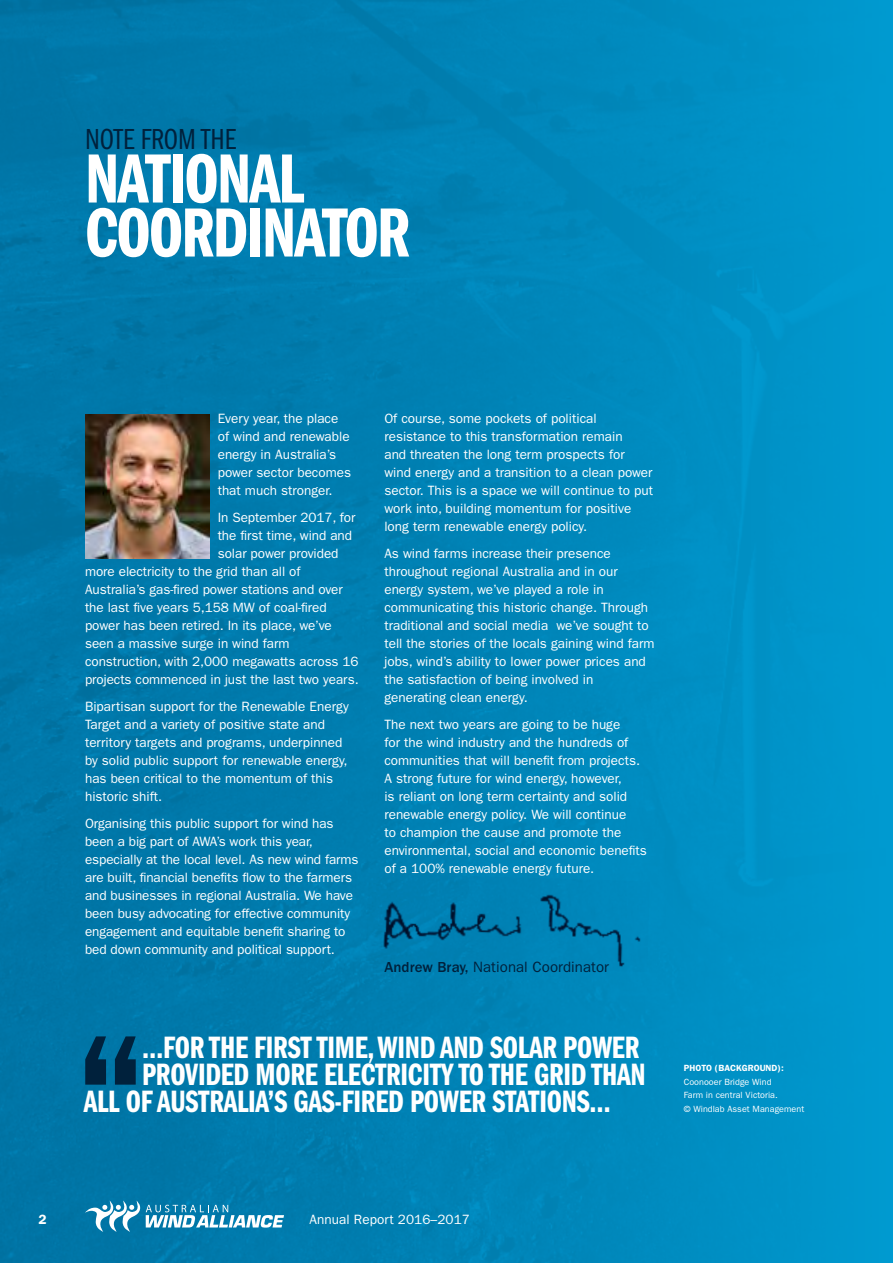
<style>
.page{position:relative;width:893px;height:1263px;background:#fff}
.page>*{position:absolute;margin:0;border:0;box-sizing:border-box;transform-origin:0 0}
.t1{font:72px/54px "ITC Franklin Gothic Std Dm Cp";letter-spacing:-.025em;color:#fff}
.t2{font:31.95px "ITC Franklin Gothic Std Dm Cp";letter-spacing:-.01em;color:#fff}
.t3{font:30px "ITC Franklin Gothic Std Bk Cp";color:#00213c}
.t4{font:15px "ITC Franklin Gothic Std";letter-spacing:.005em;color:#00213c}
.t5{font:13.5px/18px "ITC Franklin Gothic Std";color:#fff}
.t6{font:600 13.5px "ITC Franklin Gothic Std";color:#fff}
.t7{font:9px/13.5px "ITC Franklin Gothic Std";letter-spacing:.005em;color:#fff}
.t8{font:600 9px "ITC Franklin Gothic Std";letter-spacing:.005em;color:#fff}
.s1{font-weight:500}
</style>
<div class="page">
<img style="left:0;top:0;width:893px;height:1263px">
<img style="left:85px;top:414px;width:124px;height:144px">
<img style="left:366px;top:873px;width:284px;height:99px">
<svg style="left:85px;top:1036px;width:51px;height:49px;background:#004063"></svg>
<svg style="left:85px;top:1200px;width:199px;height:32px"></svg>
<h3 class="t3" style="left:85px;top:122px;width:153px">NOTE FROM THE</h3>
<h1 class="t1" style="left:85px;top:153px;width:327px">NATIONAL<br>COORDINATOR</h1>
<p class="t5" style="left:218px;top:410px;width:135px">Every year, the place of wind and renewable energy in Australia’s power sector becomes that much stronger.</p>
<p class="t5" style="left:218px;top:509px;width:139px">In September 2017, for</p>
<p class="t5" style="left:218px;top:526px;width:136px">the first time, wind and</p>
<p class="t5" style="left:218px;top:544px;width:122px">solar power provided</p>
<p class="t5" style="left:85px;top:562px;width:217px">more electricity to the grid than all of</p>
<p class="t5" style="left:85px;top:580px;width:259px">Australia’s gas-fired power stations and over</p>
<p class="t5" style="left:85px;top:598px;width:243px">the last five years 5,158 MW of coal-fired</p>
<p class="t5" style="left:85px;top:616px;width:248px">power has been retired. In its place, we’ve</p>
<p class="t5" style="left:85px;top:634px;width:206px">seen a massive surge in wind farm</p>
<p class="t5" style="left:85px;top:652px;width:275px">construction, with 2,000 megawatts across 16</p>
<p class="t5" style="left:85px;top:670px;width:275px">projects commenced in just the last two years.</p>
<p class="t5" style="left:85px;top:697px;width:265px">Bipartisan support for the Renewable Energy Target and a variety of positive state and territory targets and programs, underpinned by solid public support for renewable energy, has been critical to the momentum of this historic shift.</p>
<p class="t5" style="left:85px;top:814px;width:275px">Organising this public support for wind has been a big part of AWA’s work this year, especially at the local level. As new wind farms are built, financial benefits flow to the farmers and businesses in regional Australia. We have been busy advocating for effective community engagement and equitable benefit sharing to bed down community and political support.</p>
<p class="t5" style="left:384px;top:409px;width:270px">Of course, some pockets of political resistance to this transformation remain<br>and threaten the long term prospects for wind energy and a transition to a clean power sector. This is a space we will continue to put work into, building momentum for positive long term renewable energy policy.</p>
<p class="t5" style="left:384px;top:544px;width:272px">As wind farms increase their presence throughout regional Australia and in our energy system, we’ve played a role in communicating this historic change. Through traditional and social media we’ve sought to tell the stories of the locals gaining wind farm jobs, wind’s ability to lower power prices and the satisfaction of being involved in generating clean energy.</p>
<p class="t5" style="left:384px;top:715px;width:264px">The next two years are going to be huge<br>for the wind industry and the hundreds of communities that will benefit from projects.<br>A strong future for wind energy, however,<br>is reliant on long term certainty and solid renewable energy policy. We will continue<br>to champion the cause and promote the environmental, social and economic benefits of a 100% renewable energy future.</p>
<p class="t4" style="left:384px;top:958px;width:226px"><span class="s1">Andrew Bray,</span> National Coordinator</p>
<h2 class="t2" style="left:142px;top:1029px;width:363px">…FOR THE FIRST TIME, WIND AND SOLAR</h2>
<h2 class="t2" style="left:563px;top:1029px;width:63px">POWER</h2>
<h2 class="t2" style="left:142px;top:1056px;width:70px">PROVIDED</h2>
<h2 class="t2" style="left:256px;top:1056px;width:81px">MORE ELECTRICIT</h2>
<h2 class="t2" style="left:441px;top:1056px;width:191px">Y TO THE GRID THAN</h2>
<h2 class="t2" style="left:84px;top:1083px;width:115px">ALL OF AUSTRALIA</h2>
<h2 class="t2" style="left:268px;top:1083px;width:99px">’S GAS-FIRED</h2>
<h2 class="t2" style="left:410px;top:1083px;width:96px">POWER STATIONS</h2>
<h2 class="t2" style="left:589px;top:1083px;width:23px">…</h2>
<p class="t8" style="left:684px;top:1063px;width:101px">PHOTO (BACKGROUND):</p>
<p class="t7" style="left:684px;top:1075px;width:122px">Coonooer Bridge Wind<br>Farm in central Victoria.<br>© Windlab Asset Management</p>
<p class="t6" style="left:38px;top:1211px;width:10px">2</p>
<p class="t5" style="left:310px;top:1211px;width:162px">Annual Report 2016–2017</p>
</div>
